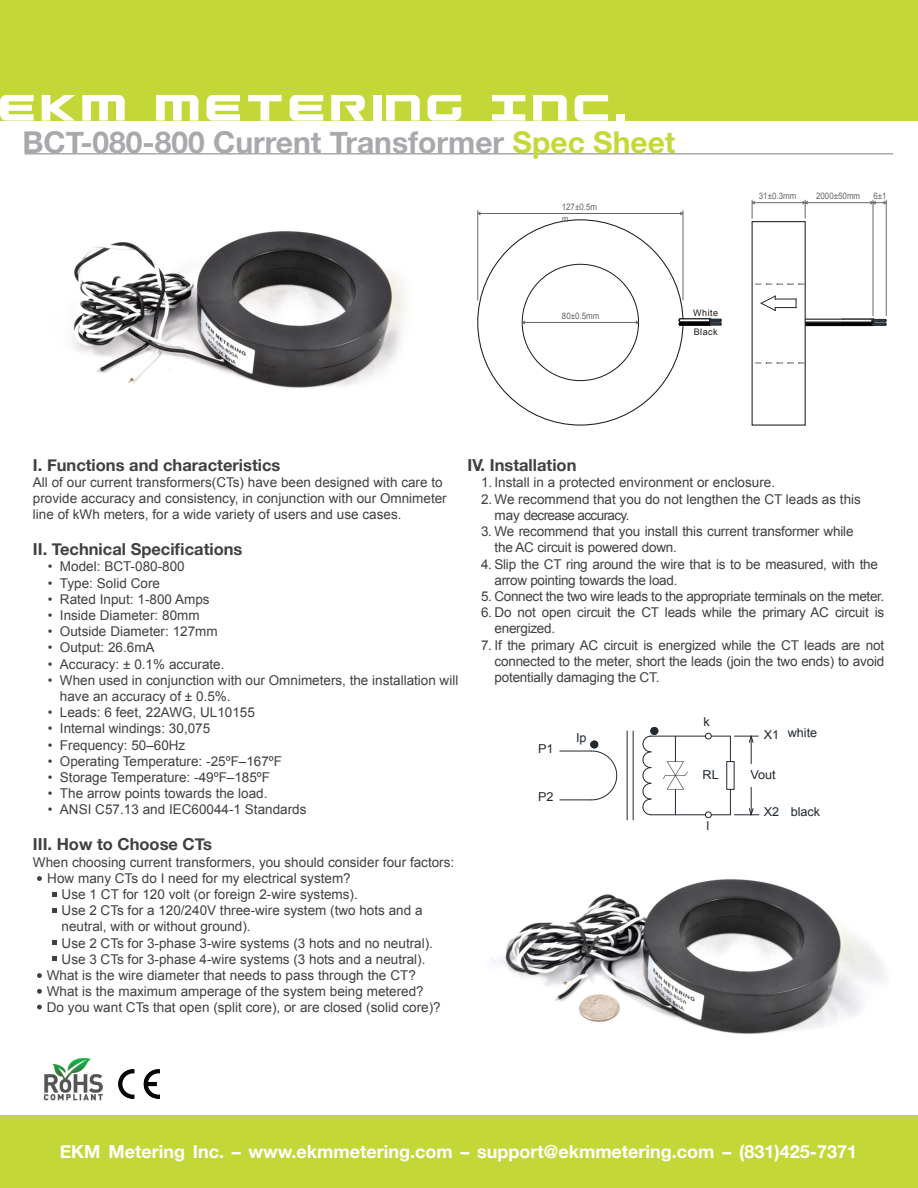
<style>
.page{position:relative;width:918px;height:1188px;background:#fff}
.page>*{position:absolute;margin:0;border:0;box-sizing:border-box;transform-origin:0 0}
.t1{font:700 30px "Helvetica Neue";color:#a7a9ac}
.t2{font:700 18px "Helvetica Neue";color:#fff}
.t3{font:700 16.5px "Helvetica Neue";color:#403f41}
.t4{font:13.5px/16.2px "Arial";color:#403f41}
.t5{font:13.5px/16.2px "Arial";letter-spacing:-.02em;color:#403f41}
.t6{font:13.5px "Arial";letter-spacing:-.025em;color:#403f41}
.t7{font:12.3px "Arial";color:#212830}
.t8{font:9px/11.7px "Arial";color:#666;scale:.89 1}
.t9{font:9px/18.8px "Arial";letter-spacing:.055em;color:#1f1a17}
.s1{color:#c4d939}
</style>
<div class="page">
<img style="left:43px;top:1057px;width:60px;height:44px">
<img style="left:118px;top:1069px;width:42px;height:30px">
<img style="left:71px;top:120px;width:350px;height:268px">
<img style="left:491px;top:734px;width:395px;height:300px">
<svg style="left:592px;top:751px;width:25px;height:49px"></svg>
<hr style="left:560px;top:751px;width:32px;height:1px;background:#212830">
<hr style="left:560px;top:800px;width:32px;height:1px;background:#212830">
<hr style="left:627px;top:731px;width:1px;height:89px;background:#212830">
<hr style="left:633px;top:731px;width:1px;height:89px;background:#212830">
<svg style="left:643px;top:736px;width:8px;height:79px"></svg>
<hr style="left:651px;top:736px;width:54px;height:1px;background:#212830">
<hr style="left:651px;top:815px;width:54px;height:1px;background:#212830">
<div style="left:591px;top:741px;width:7px;height:7px;background:#222830;border:1px solid #212830;border-radius:50%"></div>
<svg style="left:705px;top:733px;width:53px;height:31px"></svg>
<svg style="left:705px;top:787px;width:54px;height:31px"></svg>
<div style="left:651px;top:727px;width:7px;height:7px;background:#222830;border:1px solid #212830;border-radius:50%"></div>
<svg style="left:663px;top:736px;width:25px;height:79px"></svg>
<div style="left:0;top:1115px;width:918px;height:73px;background:#c3d838"></div>
<div style="left:0;top:0;width:918px;height:120px;background:#c3d838"></div>
<hr style="left:25px;top:153px;width:868px;height:2px;background:#a7a9ac">
<svg style="left:0;top:95px;width:34px;height:26px"></svg>
<svg style="left:42px;top:95px;width:33px;height:26px"></svg>
<svg style="left:82px;top:95px;width:43px;height:26px"></svg>
<svg style="left:156px;top:95px;width:42px;height:26px"></svg>
<svg style="left:207px;top:95px;width:33px;height:26px"></svg>
<svg style="left:248px;top:95px;width:34px;height:26px"></svg>
<svg style="left:290px;top:95px;width:33px;height:26px"></svg>
<svg style="left:331px;top:95px;width:34px;height:26px"></svg>
<div style="left:373px;top:95px;width:9px;height:26px;background:#fff"></div>
<svg style="left:386px;top:95px;width:34px;height:26px"></svg>
<svg style="left:428px;top:95px;width:33px;height:26px"></svg>
<svg style="left:492px;top:95px;width:33px;height:26px"></svg>
<svg style="left:533px;top:95px;width:34px;height:26px"></svg>
<svg style="left:575px;top:95px;width:33px;height:26px"></svg>
<div style="left:616px;top:114px;width:8px;height:7px;background:#fff"></div>
<svg style="left:52px;top:941px;width:4px;height:4px"></svg>
<svg style="left:52px;top:956px;width:4px;height:5px"></svg>
<svg style="left:52px;top:908px;width:4px;height:5px"></svg>
<svg style="left:52px;top:892px;width:4px;height:4px"></svg>
<svg style="left:37px;top:973px;width:5px;height:5px"></svg>
<svg style="left:37px;top:989px;width:5px;height:5px"></svg>
<svg style="left:37px;top:1005px;width:5px;height:5px"></svg>
<svg style="left:37px;top:876px;width:5px;height:5px"></svg>
<svg style="left:806px;top:319px;width:81px;height:7px"></svg>
<svg style="left:679px;top:318px;width:43px;height:8px"></svg>
<hr style="left:683px;top:210px;width:1px;height:90px;background:#666">
<hr style="left:478px;top:210px;width:1px;height:90px;background:#666">
<svg style="left:635px;top:320px;width:4px;height:5px"></svg>
<svg style="left:522px;top:320px;width:4px;height:5px"></svg>
<hr style="left:523px;top:322px;width:115px;height:1px;background:#666">
<hr style="left:873px;top:200px;width:1px;height:116px;background:#666">
<hr style="left:886px;top:200px;width:1px;height:116px;background:#666">
<svg style="left:752px;top:200px;width:3px;height:19px"></svg>
<hr style="left:753px;top:202px;width:52px;height:1px;background:#666">
<svg style="left:802px;top:200px;width:7px;height:19px"></svg>
<hr style="left:806px;top:202px;width:67px;height:1px;background:#666">
<svg style="left:870px;top:201px;width:17px;height:4px"></svg>
<svg style="left:477px;top:211px;width:4px;height:5px"></svg>
<hr style="left:478px;top:213px;width:205px;height:1px;background:#666">
<svg style="left:756px;top:284px;width:49px;height:1px"></svg>
<svg style="left:756px;top:363px;width:49px;height:1px"></svg>
<svg style="left:761px;top:296px;width:36px;height:15px"></svg>
<h1 class="t1" style="left:23px;top:124px;width:654px">BCT-080-800 Current Transformer <span class="s1">Spec Sheet</span></h1>
<p class="t8" style="left:562px;top:202px;width:41px">127±0.5m m</p>
<p class="t8" style="left:562px;top:311px;width:44px">80±0.5mm</p>
<p class="t9" style="left:693px;top:304px;width:26px">White<br>Black</p>
<p class="t8" style="left:759px;top:191px;width:44px">31±0.3mm</p>
<p class="t8" style="left:816px;top:191px;width:51px">2000±50mm</p>
<p class="t8" style="left:873px;top:191px;width:16px">6±1</p>
<p class="t3" style="left:33px;top:454px;width:249px">I. Functions and characteristics</p>
<p class="t4" style="left:33px;top:475px;width:415px">All of our current transformers(CTs) have been designed with care to provide accuracy and consistency, in conjunction with our Omnimeter line of kWh meters, for a wide variety of users and use cases.</p>
<p class="t3" style="left:33px;top:539px;width:211px">II. Technical Specifications</p>
<p class="t4" style="left:48px;top:560px;width:138px">• Model: BCT-080-800</p>
<p class="t4" style="left:48px;top:576px;width:114px">• Type: Solid Core</p>
<p class="t4" style="left:48px;top:592px;width:163px">• Rated Input: 1-800 Amps</p>
<p class="t4" style="left:48px;top:608px;width:153px">• Inside Diameter: 80mm</p>
<p class="t4" style="left:48px;top:625px;width:171px">• Outside Diameter: 127mm</p>
<p class="t4" style="left:48px;top:641px;width:108px">• Output: 26.6mA</p>
<p class="t4" style="left:48px;top:657px;width:178px">• Accuracy: ± 0.1% accurate.</p>
<p class="t4" style="left:60px;top:673px;width:400px;text-indent:-12px">• When used in conjunction with our Omnimeters, the installation will have an accuracy of ± 0.5%.</p>
<p class="t4" style="left:48px;top:706px;width:209px">• Leads: 6 feet, 22AWG, UL10155</p>
<p class="t4" style="left:48px;top:722px;width:164px">• Internal windings: 30,075</p>
<p class="t4" style="left:48px;top:738px;width:139px">• Frequency: 50–60Hz</p>
<p class="t4" style="left:48px;top:754px;width:236px">• Operating Temperature: -25ºF–167ºF</p>
<p class="t4" style="left:48px;top:770px;width:224px">• Storage Temperature: -49ºF–185ºF</p>
<p class="t4" style="left:48px;top:787px;width:221px">• The arrow points towards the load.</p>
<p class="t4" style="left:48px;top:803px;width:260px">• ANSI C57.13 and IEC60044-1 Standards</p>
<p class="t3" style="left:33px;top:834px;width:180px">III. How to Choose CTs</p>
<p class="t4" style="left:33px;top:855px;width:423px">When choosing current transformers, you should consider four factors:</p>
<p class="t4" style="left:47px;top:871px;width:305px">How many CTs do I need for my electrical system?</p>
<p class="t4" style="left:62px;top:887px;width:298px">Use 1 CT for 120 volt (or foreign 2-wire systems).</p>
<p class="t4" style="left:62px;top:904px;width:362px">Use 2 CTs for a 120/240V three-wire system (two hots and a</p>
<p class="t4" style="left:62px;top:920px;width:191px">neutral, with or without ground).</p>
<p class="t4" style="left:62px;top:936px;width:373px">Use 2 CTs for 3-phase 3-wire systems (3 hots and no neutral).</p>
<p class="t4" style="left:62px;top:952px;width:365px">Use 3 CTs for 3-phase 4-wire systems (3 hots and a neutral).</p>
<p class="t4" style="left:47px;top:968px;width:371px">What is the wire diameter that needs to pass through the CT?</p>
<p class="t4" style="left:47px;top:985px;width:379px">What is the maximum amperage of the system being metered?</p>
<p class="t4" style="left:47px;top:1001px;width:395px">Do you want CTs that open (split core), or are closed (solid core)?</p>
<p class="t3" style="left:468px;top:454px;width:110px">IV. Installation</p>
<p class="t4" style="left:481px;top:475px;width:296px">1. Install in a protected environment or enclosure.</p>
<p class="t4" style="left:495px;top:492px;width:368px;text-indent:-14px">2. We recommend that you do not lengthen the CT leads as this may decrease accuracy.</p>
<p class="t4" style="left:495px;top:525px;width:361px;text-indent:-14px">3. We recommend that you install this current transformer while the AC circuit is powered down.</p>
<p class="t5" style="left:495px;top:557px;width:385px;text-indent:-14px">4. Slip the CT ring around the wire that is to be measured, with the arrow pointing towards the load.</p>
<p class="t6" style="left:481px;top:591px;width:405px">5. Connect the two wire leads to the appropriate terminals on the meter.</p>
<p class="t5" style="left:495px;top:606px;width:391px;text-indent:-14px">6. Do not open circuit the CT leads while the primary AC circuit is energized.</p>
<p class="t4" style="left:495px;top:638px;width:391px;text-align:justify;text-indent:-14px">7. If the primary AC circuit is energized while the CT leads are not connected to the meter, short the leads (join the two ends) to avoid potentially damaging the CT.</p>
<p class="t7" style="left:538px;top:744px;width:17px">P1</p>
<p class="t7" style="left:538px;top:792px;width:17px">P2</p>
<p class="t7" style="left:576px;top:733px;width:12px">Ip</p>
<p class="t7" style="left:704px;top:717px;width:8px">k</p>
<p class="t7" style="left:703px;top:770px;width:18px">RL</p>
<p class="t7" style="left:707px;top:821px;width:4px">l</p>
<p class="t7" style="left:764px;top:731px;width:17px">X1</p>
<p class="t7" style="left:788px;top:728px;width:31px">white</p>
<p class="t7" style="left:750px;top:770px;width:27px">Vout</p>
<p class="t7" style="left:764px;top:807px;width:17px">X2</p>
<p class="t7" style="left:791px;top:807px;width:31px">black</p>
<h2 class="t2" style="left:60px;top:1141px;width:799px">EKM Metering Inc. – www.ekmmetering.com – support@ekmmetering.com – (831)425-7371</h2>
</div>
